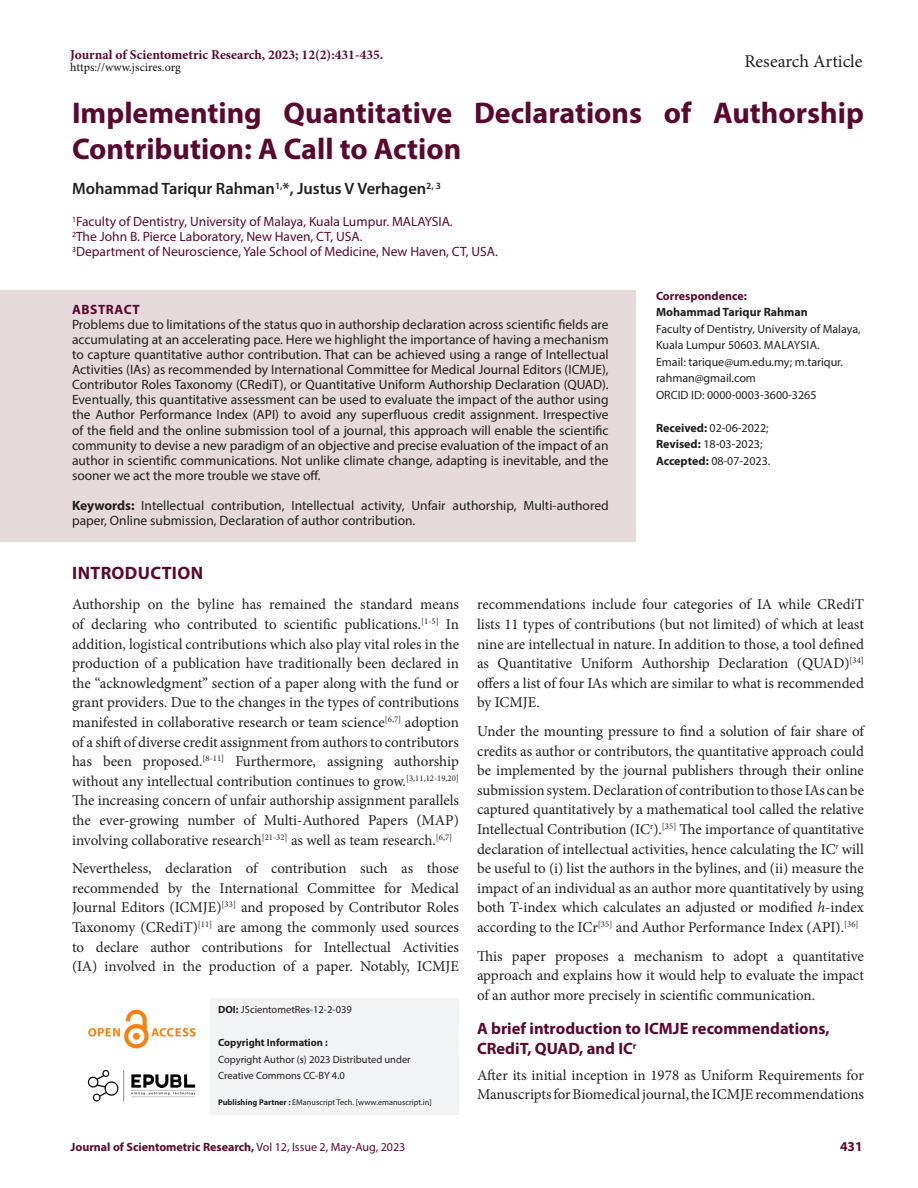
<style>
.page{position:relative;width:918px;height:1188px;background:#fff}
.page>*{position:absolute;margin:0;border:0;box-sizing:border-box;transform-origin:0 0}
.Art_Title{font:700 30px/36.2px "Myriad Pro";color:#5b0830}
.t1{font:18px "Minion Pro";color:#231f20}
.Intro_head{font:700 18px "Myriad Pro";letter-spacing:.02em;color:#5b0830}
.Heading_2{font:700 16.5px/19.6px "Myriad Pro";color:#5b0830}
.Author_Names{font:600 16.5px "Myriad Pro";color:#231f20}
.Body_text{font:15px/19.6px "Minion Pro";letter-spacing:-.005em;color:#231f20;text-align:justify}
.Body_text__FO{font:15px/19.6px "Minion Pro";color:#231f20;text-align:justify}
.Abstract_TXT{font:13.5px/15.1px "Myriad Pro";color:#231f20;text-align:justify}
.Author_Affiliations{font:13.5px "Myriad Pro";color:#5b0830}
.KY{font:13.5px/15.1px "Myriad Pro";color:#231f20}
.t2{font:700 13.5px "Minion Pro";color:#5b0830}
.ABS_Heading{font:700 13.5px "Myriad Pro";letter-spacing:.04em;color:#5b0830}
.Correspondence_AU_Af{font:12px/16.5px "Myriad Pro";color:#231f20}
.Correspondence_AU_Af-2{font:700 12px "Myriad Pro";color:#5b0830}
.Journal_Dates{font:12px/16.5px "Myriad Pro";color:#231f20}
.t3{font:500 12px "Minion Pro";color:#231f20}
.Correspondence_AU_Af-3{font:700 12px "Myriad Pro";color:#231f20}
.t4{font:10.5px/16.5px "Myriad Pro";color:#231f20}
.t5{font:700 10.5px "Myriad Pro";color:#231f20}
.t6{font:8.25px "Myriad Pro";color:#231f20}
.s1{font-weight:700}
.s2{font-style:italic}
.s3{font-weight:400}
</style>
<div class="page">
<img style="left:88px;top:1009px;width:108px;height:40px">
<img style="left:87px;top:1069px;width:109px;height:33px">
<div style="left:211px;top:998px;width:248px;height:36px;background:#f2f3f4"></div>
<div style="left:211px;top:1031px;width:248px;height:26px;background:#f2f3f4"></div>
<div style="left:211px;top:1048px;width:248px;height:25px;background:#f2f3f4"></div>
<div style="left:211px;top:1064px;width:248px;height:26px;background:#f2f3f4"></div>
<div style="left:211px;top:1084px;width:248px;height:30px;background:#f2f3f4"></div>
<div style="left:0;top:290px;width:636px;height:41px;background:#e5d9db"></div>
<div style="left:0;top:305px;width:636px;height:192px;background:#e5d9db"></div>
<div style="left:0;top:486px;width:636px;height:56px;background:#e5d9db"></div>
<p class="t2" style="left:70px;top:45px;width:315px">Journal of Scientometric Research, 2023; 12(2):431-435.</p>
<p class="t3" style="left:70px;top:59px;width:112px">https://www.jscires.org</p>
<p class="t1" style="left:744px;top:49px;width:120px">Research Article</p>
<p class="Art_Title" style="left:72px;top:94px;width:793px">Implementing Quantitative Declarations of Authorship<br>Contribution: A Call to Action</p>
<p class="Author_Names" style="left:72px;top:178px;width:370px">Mohammad Tariqur Rahman<sup>1,</sup>*, Justus V Verhagen<sup>2,</sup> <sup>3</sup></p>
<p class="Author_Affiliations" style="left:72px;top:213px;width:382px"><sup>1</sup>Faculty of Dentistry, University of Malaya, Kuala Lumpur. MALAYSIA.</p>
<p class="Author_Affiliations" style="left:72px;top:228px;width:292px"><sup>2</sup>The John B. Pierce Laboratory, New Haven, CT, USA.</p>
<p class="Author_Affiliations" style="left:72px;top:243px;width:428px"><sup>3</sup>Department of Neuroscience, Yale School of Medicine, New Haven, CT, USA.</p>
<p class="Correspondence_AU_Af-2" style="left:656px;top:288px;width:92px">Correspondence:</p>
<p class="Correspondence_AU_Af-3" style="left:656px;top:304px;width:153px">Mohammad Tariqur Rahman</p>
<p class="Correspondence_AU_Af" style="left:656px;top:320px;width:206px">Faculty of Dentistry, University of Malaya,<br>Kuala Lumpur 50603. MALAYSIA.</p>
<p class="Correspondence_AU_Af" style="left:656px;top:353px;width:188px">Email: tarique@um.edu.my; m.tariqur. rahman@gmail.com</p>
<p class="Correspondence_AU_Af" style="left:656px;top:386px;width:162px">ORCID ID: 0000-0003-3600-3265</p>
<p class="ABS_Heading" style="left:72px;top:300px;width:69px">ABSTRACT</p>
<p class="Abstract_TXT" style="left:72px;top:317px;width:538px">Problems due to limitations of the status quo in authorship declaration across scientific fields are accumulating at an accelerating pace. Here we highlight the importance of having a mechanism to capture quantitative author contribution. That can be achieved using a range of Intellectual Activities (IAs) as recommended by International Committee for Medical Journal Editors (ICMJE), Contributor Roles Taxonomy (CRediT), or Quantitative Uniform Authorship Declaration (QUAD).<br>Eventually, this quantitative assessment can be used to evaluate the impact of the author using the Author Performance Index (API) to avoid any superfluous credit assignment. Irrespective of the field and the online submission tool of a journal, this approach will enable the scientific community to devise a new paradigm of an objective and precise evaluation of the impact of an author in scientific communications. Not unlike climate change, adapting is inevitable, and the sooner we act the more trouble we stave off.</p>
<p class="KY" style="left:72px;top:498px;width:538px"><span class="s1">Keywords:</span> Intellectual contribution, Intellectual activity, Unfair authorship, Multi-authored paper, Online submission, Declaration of author contribution.</p>
<p class="Intro_head" style="left:72px;top:561px;width:132px">INTRODUCTION</p>
<p class="Body_text__FO" style="left:72px;top:595px;width:389px">Authorship on the byline has remained the standard means of declaring who contributed to scientific publications.<sup>[1-5]</sup> In addition, logistical contributions which also play vital roles in the production of a publication have traditionally been declared in the “acknowledgment” section of a paper along with the fund or grant providers. Due to the changes in the types of contributions manifested in collaborative research or team science<sup>[6,7]</sup> adoption of a shift of diverse credit assignment from authors to contributors has been proposed.<sup>[8-11]</sup> Furthermore, assigning authorship without any intellectual contribution continues to grow.<sup>[3,11,12-19,20] </sup>The increasing concern of unfair authorship assignment parallels the ever-growing number of Multi-Authored Papers (MAP) involving collaborative research<sup>[21-32]</sup> as well as team research.<sup>[6,7]</sup></p>
<p class="Body_text" style="left:72px;top:859px;width:389px">Nevertheless, declaration of contribution such as those recommended by the International Committee for Medical Journal Editors (ICMJE)<sup>[33]</sup> and proposed by Contributor Roles Taxonomy (CRediT)<sup>[11]</sup> are among the commonly used sources to declare author contributions for Intellectual Activities (IA) involved in the production of a paper. Notably, ICMJE</p>
<p class="Journal_Dates" style="left:656px;top:419px;width:116px"><span class="s1">Received:</span> 02-06-2022;<br><span class="s1">Revised:</span> 18-03-2023;<br><span class="s1">Accepted:</span> 08-07-2023.</p>
<p class="Body_text" style="left:477px;top:595px;width:389px">recommendations include four categories of IA while CRediT lists 11 types of contributions (but not limited) of which at least nine are intellectual in nature. In addition to those, a tool defined as Quantitative Uniform Authorship Declaration (QUAD)<sup>[34] </sup>offers a list of four IAs which are similar to what is recommended by ICMJE.</p>
<p class="Body_text" style="left:477px;top:721px;width:389px">Under the mounting pressure to find a solution of fair share of credits as author or contributors, the quantitative approach could be implemented by the journal publishers through their online submission system. Declaration of contribution to those IAs can be captured quantitatively by a mathematical tool called the relative Intellectual Contribution (IC<sup>r</sup>).<sup>[35]</sup> The importance of quantitative declaration of intellectual activities, hence calculating the IC<sup>r</sup> will be useful to (i) list the authors in the bylines, and (ii) measure the impact of an individual as an author more quantitatively by using both T-index which calculates an adjusted or modified <span class="s2">h</span>-index according to the ICr<sup>[35]</sup> and Author Performance Index (API).<sup>[36]</sup></p>
<p class="Body_text" style="left:477px;top:946px;width:388px">This paper proposes a mechanism to adopt a quantitative approach and explains how it would help to evaluate the impact of an author more precisely in scientific communication.</p>
<p class="Heading_2" style="left:477px;top:1018px;width:354px">A brief introduction to ICMJE recommendations,<br>CRediT, QUAD, and IC<sup>r</sup></p>
<p class="Body_text__FO" style="left:477px;top:1065px;width:389px">After its initial inception in 1978 as Uniform Requirements for<br>Manuscripts for Biomedical journal, the ICMJE recommendations</p>
<p class="t4" style="left:218px;top:1001px;width:135px"><span class="s1">DOI:</span> JScientometRes-12-2-039</p>
<p class="t5" style="left:218px;top:1036px;width:111px">Copyright Information :</p>
<p class="t4" style="left:218px;top:1051px;width:194px">Copyright Author (s) 2023 Distributed under<br>Creative Commons CC-BY 4.0</p>
<p class="t6" style="left:218px;top:1097px;width:215px"><span class="s1">Publishing Partner :</span> EManuscript Tech. [www.emanuscript.in]</p>
<p class="Correspondence_AU_Af-2" style="left:70px;top:1139px;width:336px">Journal of Scientometric Research, <span class="s3">Vol 12, Issue 2, May-Aug, 2023</span></p>
<p class="ABS_Heading" style="left:840px;top:1137px;width:24px">431</p>
</div>
